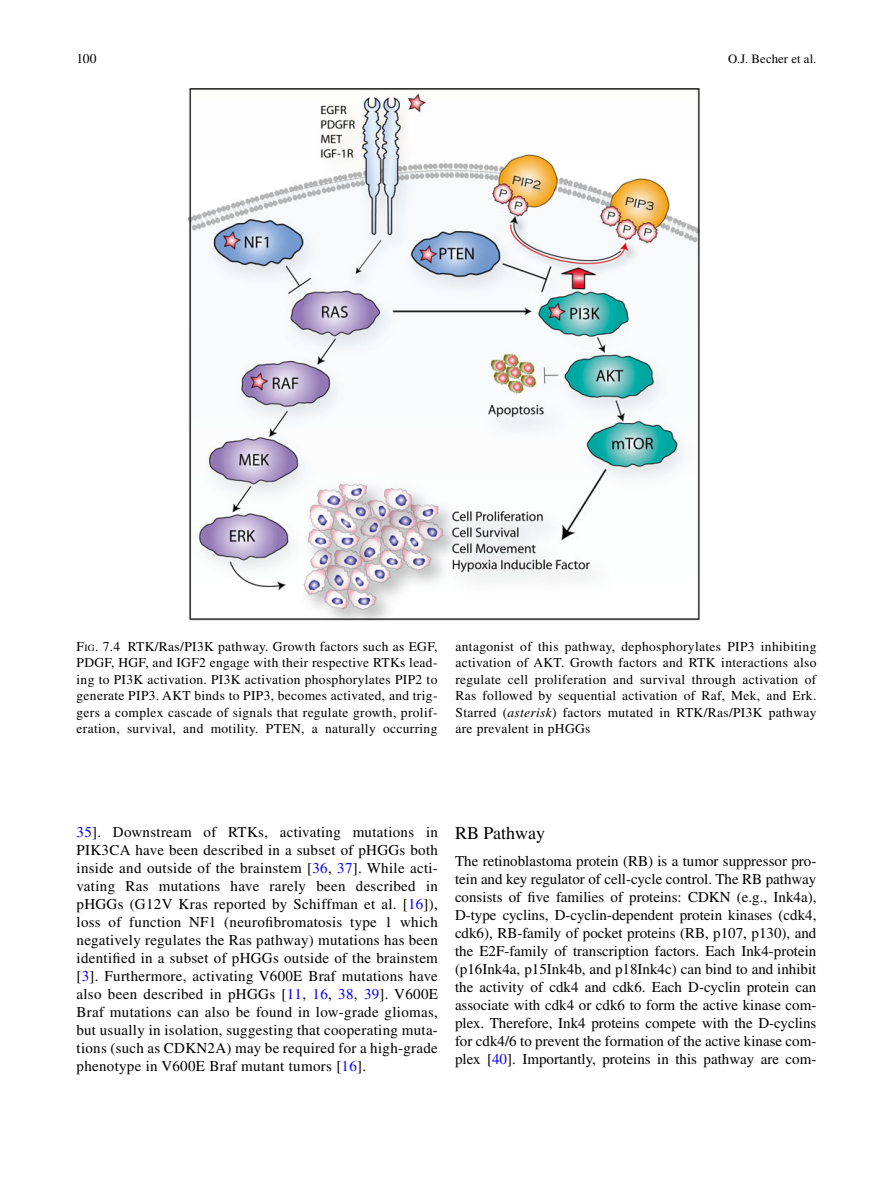
<style>
.page{position:relative;width:893px;height:1187px;background:#fff}
.page>*{position:absolute;margin:0;border:0;box-sizing:border-box;transform-origin:0 0}
.t1{font:18px "Nbvbgg Times";color:#000}
.t2{font:15px/18px "Nbvbgg Times";letter-spacing:.01em;color:#000;text-align:justify}
.t3{font:13.5px/16.5px "Nbvbgg Times";letter-spacing:.025em;color:#000;text-align:justify}
.t4{font:12.75px "Nbvbgg Times";letter-spacing:.005em;color:#000}
.s1{font-size:9.45px}
.s2{font-family:"Lpbgwf Times";font-style:italic}
.s3{color:#0000fa}
</style>
<div class="page">
<img style="left:189px;top:89px;width:511px;height:531px">
<p class="t3" style="left:77px;top:51px;width:22px">100</p>
<p class="t4" style="left:728px;top:54px;width:90px">O.J. Becher et al.</p>
<p class="t3" style="left:77px;top:639px;width:363px">F<span class="s1">IG</span>. 7.4 RTK/Ras/PI3K pathway. Growth factors such as EGF, PDGF, HGF, and IGF2 engage with their respective RTKs lead&shy;ing to PI3K activation. PI3K activation phosphorylates PIP2 to generate PIP3. AKT binds to PIP3, becomes activated, and trig&shy;gers a complex cascade of signals that regulate growth, prolif&shy;eration, survival, and motility. PTEN, a naturally occurring</p>
<p class="t3" style="left:455px;top:639px;width:362px">antagonist of this pathway, dephosphorylates PIP3 inhibiting activation of AKT. Growth factors and RTK interactions also regulate cell proliferation and survival through activation of Ras followed by sequential activation of Raf, Mek, and Erk.<br>Starred ( <span class="s2">asterisk</span> ) factors mutated in RTK/Ras/PI3K pathway are prevalent in pHGGs</p>
<p class="t2" style="left:77px;top:824px;width:363px"><span class="s3">35</span> ]. Downstream of RTKs, activating mutations in PIK3CA have been described in a subset of pHGGs both inside and outside of the brainstem [ <span class="s3">36</span> , <span class="s3">37</span> ]. While acti&shy;vating Ras mutations have rarely been described in pHGGs (G12V Kras reported by Schiffman et al. [ <span class="s3">16</span> ]), loss of function NF1 (neurofibromatosis type 1 which negatively regulates the Ras pathway) mutations has been identified in a subset of pHGGs outside of the brainstem [ <span class="s3">3</span> ]. Furthermore, activating V600E Braf mutations have also been described in pHGGs [ <span class="s3">11</span> , <span class="s3">16</span> , <span class="s3">38</span> , <span class="s3">39</span> ]. V600E Braf mutations can also be found in low-grade gliomas, but usually in isolation, suggesting that cooperating muta&shy;tions (such as CDKN2A) may be required for a high-grade phenotype in V600E Braf mutant tumors [ <span class="s3">16</span> ].</p>
<p class="t1" style="left:455px;top:826px;width:92px">RB Pathway</p>
<p class="t2" style="left:455px;top:853px;width:363px">The retinoblastoma protein (RB) is a tumor suppressor pro&shy;tein and key regulator of cell-cycle control. The RB pathway consists of five families of proteins: CDKN (e.g., Ink4a), D-type cyclins, D-cyclin-dependent protein kinases (cdk4, cdk6), RB-family of pocket proteins (RB, p107, p130), and the E2F-family of transcription factors. Each Ink4-protein (p16Ink4a, p15Ink4b, and p18Ink4c) can bind to and inhibit the activity of cdk4 and cdk6. Each D-cyclin protein can associate with cdk4 or cdk6 to form the active kinase com&shy;plex. Therefore, Ink4 proteins compete with the D-cyclins for cdk4/6 to prevent the formation of the active kinase com&shy;plex [ <span class="s3">40</span> ]. Importantly, proteins in this pathway are com-</p>
</div>
